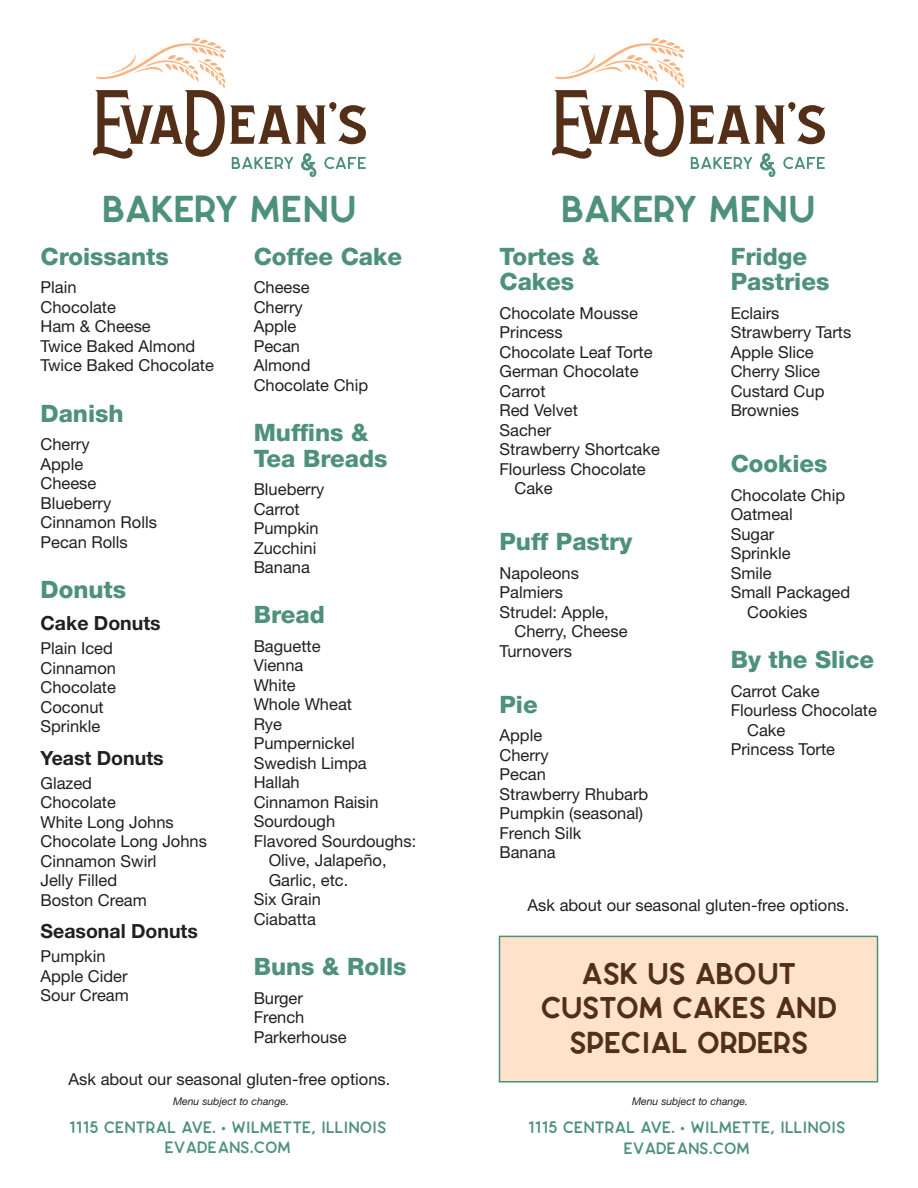
<style>
.page{position:relative;width:918px;height:1188px;background:#fff}
.page>*{position:absolute;margin:0;border:0;box-sizing:border-box;transform-origin:0 0}
.t1{font:37.5px "CAROSE Black";color:#4d917a}
.t2{font:30px/34.5px "CAROSE Black";color:#532f18;text-align:center}
.t3{font:800 24px/25.5px "Helvetica Neue LT Std";color:#4d917a}
.t4{font:700 19.5px "Helvetica Neue LT Std";color:#231f20}
.t5{font:16.5px/19.5px "Helvetica Neue LT Std";color:#231f20}
.t6{font:16.5px "CAROSE Bold";color:#4d917a}
.t7{font:italic 10.5px "Helvetica Neue LT Std";color:#231f20}
</style>
<div class="page">
<svg style="left:93px;top:38px;width:273px;height:139px"></svg>
<div style="left:499px;top:936px;width:379px;height:147px;background:#fee2cc;border:2px solid #4d917a"></div>
<svg style="left:552px;top:38px;width:273px;height:139px"></svg>
<p class="t1" style="left:103px;top:187px;width:255px">BAKERY MENU</p>
<p class="t1" style="left:562px;top:187px;width:255px">BAKERY MENU</p>
<p class="t3" style="left:40px;top:243px;width:130px">Croissants</p>
<p class="t5" style="left:40px;top:277px;width:38px">Plain</p>
<p class="t5" style="left:40px;top:297px;width:77px">Chocolate</p>
<p class="t5" style="left:40px;top:316px;width:112px">Ham &amp; Cheese</p>
<p class="t5" style="left:40px;top:336px;width:156px">Twice Baked Almond</p>
<p class="t5" style="left:40px;top:355px;width:175px">Twice Baked Chocolate</p>
<p class="t3" style="left:40px;top:400px;width:85px">Danish</p>
<p class="t5" style="left:40px;top:434px;width:51px">Cherry</p>
<p class="t5" style="left:40px;top:454px;width:44px">Apple</p>
<p class="t5" style="left:40px;top:473px;width:57px">Cheese</p>
<p class="t5" style="left:40px;top:493px;width:72px">Blueberry</p>
<p class="t5" style="left:40px;top:512px;width:118px">Cinnamon Rolls</p>
<p class="t5" style="left:40px;top:532px;width:89px">Pecan Rolls</p>
<p class="t3" style="left:40px;top:577px;width:87px">Donuts</p>
<p class="t4" style="left:40px;top:611px;width:122px">Cake Donuts</p>
<p class="t5" style="left:40px;top:638px;width:74px">Plain Iced</p>
<p class="t5" style="left:40px;top:658px;width:77px">Cinnamon</p>
<p class="t5" style="left:40px;top:677px;width:77px">Chocolate</p>
<p class="t5" style="left:40px;top:697px;width:65px">Coconut</p>
<p class="t5" style="left:40px;top:716px;width:61px">Sprinkle</p>
<p class="t4" style="left:40px;top:746px;width:125px">Yeast Donuts</p>
<p class="t5" style="left:40px;top:773px;width:53px">Glazed</p>
<p class="t5" style="left:40px;top:792px;width:77px">Chocolate</p>
<p class="t5" style="left:40px;top:812px;width:135px">White Long Johns</p>
<p class="t5" style="left:40px;top:831px;width:168px">Chocolate Long Johns</p>
<p class="t5" style="left:40px;top:851px;width:118px">Cinnamon Swirl</p>
<p class="t5" style="left:40px;top:870px;width:78px">Jelly Filled</p>
<p class="t5" style="left:40px;top:890px;width:108px">Boston Cream</p>
<p class="t4" style="left:40px;top:919px;width:159px">Seasonal Donuts</p>
<p class="t5" style="left:40px;top:946px;width:67px">Pumpkin</p>
<p class="t5" style="left:40px;top:966px;width:89px">Apple Cider</p>
<p class="t5" style="left:40px;top:985px;width:90px">Sour Cream</p>
<p class="t3" style="left:254px;top:243px;width:150px">Coffee Cake</p>
<p class="t5" style="left:254px;top:277px;width:57px">Cheese</p>
<p class="t5" style="left:254px;top:297px;width:51px">Cherry</p>
<p class="t5" style="left:254px;top:316px;width:44px">Apple</p>
<p class="t5" style="left:254px;top:336px;width:48px">Pecan</p>
<p class="t5" style="left:254px;top:355px;width:58px">Almond</p>
<p class="t5" style="left:254px;top:375px;width:116px">Chocolate Chip</p>
<p class="t3" style="left:254px;top:420px;width:116px">Muffins &amp;</p>
<p class="t3" style="left:254px;top:445px;width:135px">Tea Breads</p>
<p class="t5" style="left:254px;top:479px;width:72px">Blueberry</p>
<p class="t5" style="left:254px;top:499px;width:48px">Carrot</p>
<p class="t5" style="left:254px;top:518px;width:67px">Pumpkin</p>
<p class="t5" style="left:254px;top:538px;width:64px">Zucchini</p>
<p class="t5" style="left:254px;top:557px;width:58px">Banana</p>
<p class="t3" style="left:254px;top:602px;width:73px">Bread</p>
<p class="t5" style="left:254px;top:636px;width:68px">Baguette</p>
<p class="t5" style="left:254px;top:656px;width:51px">Vienna</p>
<p class="t5" style="left:254px;top:675px;width:44px">White</p>
<p class="t5" style="left:254px;top:695px;width:100px">Whole Wheat</p>
<p class="t5" style="left:254px;top:714px;width:30px">Rye</p>
<p class="t5" style="left:254px;top:734px;width:103px">Pumpernickel</p>
<p class="t5" style="left:254px;top:753px;width:115px">Swedish Limpa</p>
<p class="t5" style="left:254px;top:773px;width:48px">Hallah</p>
<p class="t5" style="left:254px;top:792px;width:127px">Cinnamon Raisin</p>
<p class="t5" style="left:254px;top:812px;width:83px">Sourdough</p>
<p class="t5" style="left:254px;top:831px;width:164px">Flavored Sourdoughs:</p>
<p class="t5" style="left:269px;top:851px;width:119px">Olive, Jalapeño,</p>
<p class="t5" style="left:269px;top:870px;width:81px">Garlic, etc.</p>
<p class="t5" style="left:254px;top:890px;width:69px">Six Grain</p>
<p class="t5" style="left:254px;top:909px;width:64px">Ciabatta</p>
<p class="t3" style="left:254px;top:954px;width:154px">Buns &amp; Rolls</p>
<p class="t5" style="left:254px;top:988px;width:51px">Burger</p>
<p class="t5" style="left:254px;top:1007px;width:52px">French</p>
<p class="t5" style="left:254px;top:1027px;width:94px">Parkerhouse</p>
<p class="t3" style="left:500px;top:243px;width:102px">Tortes &amp;<br>Cakes</p>
<p class="t5" style="left:500px;top:303px;width:140px">Chocolate Mousse</p>
<p class="t5" style="left:500px;top:322px;width:65px">Princess</p>
<p class="t5" style="left:500px;top:342px;width:155px">Chocolate Leaf Torte</p>
<p class="t5" style="left:500px;top:361px;width:141px">German Chocolate</p>
<p class="t5" style="left:500px;top:381px;width:48px">Carrot</p>
<p class="t5" style="left:500px;top:400px;width:80px">Red Velvet</p>
<p class="t5" style="left:500px;top:420px;width:53px">Sacher</p>
<p class="t5" style="left:500px;top:439px;width:162px">Strawberry Shortcake</p>
<p class="t5" style="left:514px;top:459px;width:133px;text-indent:-15px">Flourless Chocolate<br>Cake</p>
<p class="t3" style="left:500px;top:529px;width:134px">Puff Pastry</p>
<p class="t5" style="left:500px;top:563px;width:81px">Napoleons</p>
<p class="t5" style="left:500px;top:582px;width:65px">Palmiers</p>
<p class="t5" style="left:500px;top:602px;width:111px">Strudel: Apple,</p>
<p class="t5" style="left:514px;top:621px;width:115px">Cherry, Cheese</p>
<p class="t5" style="left:500px;top:641px;width:74px">Turnovers</p>
<p class="t3" style="left:500px;top:691px;width:40px">Pie</p>
<p class="t5" style="left:500px;top:726px;width:44px">Apple</p>
<p class="t5" style="left:500px;top:745px;width:51px">Cherry</p>
<p class="t5" style="left:500px;top:765px;width:48px">Pecan</p>
<p class="t5" style="left:500px;top:784px;width:150px">Strawberry Rhubarb</p>
<p class="t5" style="left:500px;top:804px;width:145px">Pumpkin (seasonal)</p>
<p class="t5" style="left:500px;top:823px;width:83px">French Silk</p>
<p class="t5" style="left:500px;top:843px;width:58px">Banana</p>
<p class="t3" style="left:731px;top:243px;width:78px">Fridge</p>
<p class="t3" style="left:731px;top:269px;width:100px">Pastries</p>
<p class="t5" style="left:731px;top:303px;width:50px">Eclairs</p>
<p class="t5" style="left:731px;top:322px;width:122px">Strawberry Tarts</p>
<p class="t5" style="left:731px;top:342px;width:85px">Apple Slice</p>
<p class="t5" style="left:731px;top:361px;width:91px">Cherry Slice</p>
<p class="t5" style="left:731px;top:381px;width:95px">Custard Cup</p>
<p class="t5" style="left:731px;top:400px;width:70px">Brownies</p>
<p class="t3" style="left:731px;top:451px;width:98px">Cookies</p>
<p class="t5" style="left:731px;top:485px;width:116px">Chocolate Chip</p>
<p class="t5" style="left:731px;top:504px;width:64px">Oatmeal</p>
<p class="t5" style="left:731px;top:524px;width:45px">Sugar</p>
<p class="t5" style="left:731px;top:543px;width:61px">Sprinkle</p>
<p class="t5" style="left:731px;top:563px;width:42px">Smile</p>
<p class="t5" style="left:731px;top:582px;width:121px">Small Packaged</p>
<p class="t5" style="left:747px;top:602px;width:62px">Cookies</p>
<p class="t3" style="left:731px;top:647px;width:145px">By the Slice</p>
<p class="t5" style="left:731px;top:681px;width:90px">Carrot Cake</p>
<p class="t5" style="left:731px;top:700px;width:148px">Flourless Chocolate</p>
<p class="t5" style="left:747px;top:720px;width:40px">Cake</p>
<p class="t5" style="left:731px;top:739px;width:106px">Princess Torte</p>
<p class="t5" style="left:528px;top:895px;width:323px">Ask about our seasonal gluten-free options.</p>
<p class="t2" style="left:582px;top:956px;width:216px">ASK US ABOUT</p>
<p class="t2" style="left:541px;top:990px;width:298px">CUSTOM CAKES AND<br>SPECIAL ORDERS</p>
<p class="t5" style="left:69px;top:1069px;width:323px">Ask about our seasonal gluten-free options.</p>
<p class="t7" style="left:173px;top:1095px;width:117px">Menu subject to change.</p>
<p class="t7" style="left:632px;top:1095px;width:117px">Menu subject to change.</p>
<p class="t6" style="left:69px;top:1118px;width:319px">1115 CENTRAL AVE. • WILMETTE, ILLINOIS</p>
<p class="t6" style="left:165px;top:1138px;width:127px">EVADEANS.COM</p>
<p class="t6" style="left:528px;top:1118px;width:319px">1115 CENTRAL AVE. • WILMETTE, ILLINOIS</p>
<p class="t6" style="left:624px;top:1139px;width:127px">EVADEANS.COM</p>
</div>
